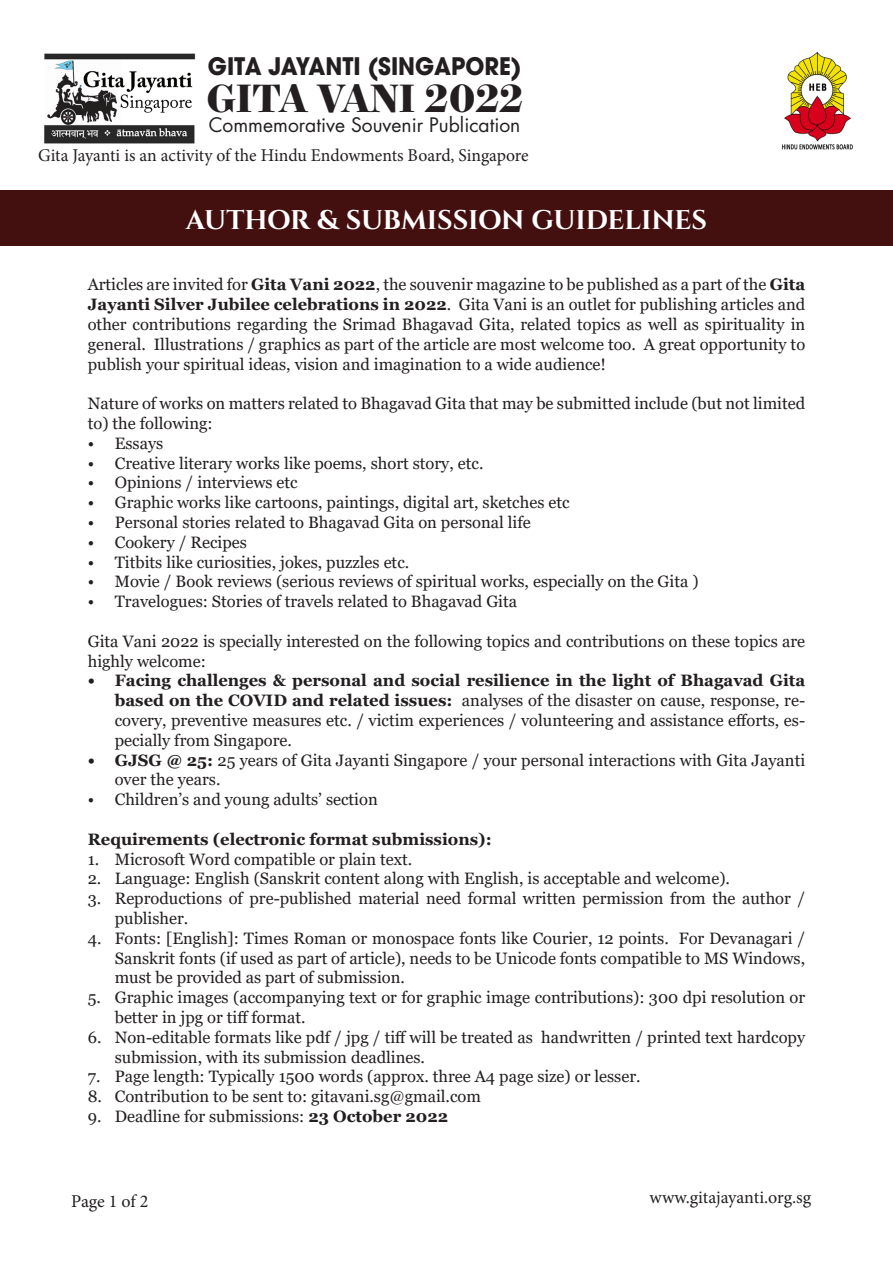
<style>
.page{position:relative;width:893px;height:1263px;background:#fff}
.page>*{position:absolute;margin:0;border:0;box-sizing:border-box;transform-origin:0 0}
.t1{font:700 45px "Surveyor Display";color:#231f20;scale:.93 1}
.t2{font:700 27px "Cinzel";letter-spacing:-.005em;color:#fff}
.t3{font:700 24px "Avant Garde";color:#231f20;scale:.93 1}
.t4{font:19.5px "Futura Std";color:#231f20}
.t5{font:18px "Minion Pro";letter-spacing:-.005em;color:#231f20}
.t6{font:16.5px/19.8px "Georgia";color:#231f20}
.t7{font:700 16.5px "Georgia";color:#231f20}
.s1{font-weight:700}
</style>
<div class="page">
<img style="left:44px;top:53px;width:151px;height:91px">
<img style="left:781px;top:51px;width:72px;height:99px">
<div style="left:0;top:191px;width:893px;height:55px;background:#440f0f"></div>
<h3 class="t3" style="left:208px;top:50px;width:338px">GITA JAYANTI (SINGAPORE)</h3>
<h1 class="t1" style="left:207px;top:70px;width:342px">GITA VANI 2022</h1>
<p class="t4" style="left:209px;top:113px;width:313px">Commemorative Souvenir Publication</p>
<p class="t5" style="left:38px;top:143px;width:492px">Gita Jayanti is an activity of the Hindu Endowments Board, Singapore</p>
<p class="t2" style="left:186px;top:204px;width:522px">AUTHOR &amp; SUBMISSION GUIDELINES</p>
<p class="t6" style="left:88px;top:275px;width:719px;text-align:justify">Articles are invited for <span class="s1">Gita Vani 2022</span>, the souvenir magazine to be published as a part of the <span class="s1">Gita Jayanti Silver Jubilee celebrations in 2022</span>. Gita Vani is an outlet for publishing articles and other contributions regarding the Srimad Bhagavad Gita, related topics as well as spirituality in general. Illustrations / graphics as part of the article are most welcome too. A great opportunity to publish your spiritual ideas, vision and imagination to a wide audience!</p>
<p class="t6" style="left:88px;top:394px;width:719px">Nature of works on matters related to Bhagavad Gita that may be submitted include (but not limited to) the following:</p>
<p class="t6" style="left:88px;top:433px;width:77px">• Essays</p>
<p class="t6" style="left:88px;top:453px;width:397px">• Creative literary works like poems, short story, etc.</p>
<p class="t6" style="left:88px;top:473px;width:212px">• Opinions / interviews etc</p>
<p class="t6" style="left:88px;top:493px;width:483px">• Graphic works like cartoons, paintings, digital art, sketches etc</p>
<p class="t6" style="left:88px;top:513px;width:445px">• Personal stories related to Bhagavad Gita on personal life</p>
<p class="t6" style="left:88px;top:532px;width:161px">• Cookery / Recipes</p>
<p class="t6" style="left:88px;top:552px;width:323px">• Titbits like curiosities, jokes, puzzles etc.</p>
<p class="t6" style="left:88px;top:572px;width:612px">• Movie / Book reviews (serious reviews of spiritual works, especially on the Gita )</p>
<p class="t6" style="left:88px;top:592px;width:431px">• Travelogues: Stories of travels related to Bhagavad Gita</p>
<p class="t6" style="left:88px;top:631px;width:719px">Gita Vani 2022 is specially interested on the following topics and contributions on these topics are highly welcome:</p>
<p class="t6" style="left:115px;top:671px;width:692px;text-align:justify;text-indent:-27px"><span class="s1">• Facing challenges &amp; personal and social resilience in the light of Bhagavad Gita based on the COVID and related issues:</span> analyses of the disaster on cause, response, re&shy;covery, preventive measures etc. / victim experiences / volunteering and assistance efforts, es&shy;pecially from Singapore.</p>
<p class="t6" style="left:115px;top:750px;width:692px;text-indent:-27px"><span class="s1">• GJSG @ 25:</span> 25 years of Gita Jayanti Singapore / your personal interactions with Gita Jayanti over the years.</p>
<p class="t6" style="left:88px;top:790px;width:291px">• Children’s and young adults’ section</p>
<p class="t7" style="left:88px;top:828px;width:405px">Requirements (electronic format submissions):</p>
<p class="t6" style="left:88px;top:849px;width:326px">1. Microsoft Word compatible or plain text.</p>
<p class="t6" style="left:88px;top:869px;width:644px">2. Language: English (Sanskrit content along with English, is acceptable and welcome).</p>
<p class="t6" style="left:115px;top:889px;width:692px;text-indent:-27px">3. Reproductions of pre-published material need formal written permission from the author / publisher.</p>
<p class="t6" style="left:115px;top:928px;width:692px;text-align:justify;text-indent:-27px">4. Fonts: [English]: Times Roman or monospace fonts like Courier, 12 points. For Devanagari / Sanskrit fonts (if used as part of article), needs to be Unicode fonts compatible to MS Windows, must be provided as part of submission.</p>
<p class="t6" style="left:115px;top:988px;width:692px;text-indent:-27px">5. Graphic images (accompanying text or for graphic image contributions): 300 dpi resolution or better in jpg or tiff format.</p>
<p class="t6" style="left:115px;top:1027px;width:692px;text-indent:-27px">6. Non-editable formats like pdf / jpg / tiff will be treated as handwritten / printed text hardcopy submission, with its submission deadlines.</p>
<p class="t6" style="left:88px;top:1067px;width:554px">7. Page length: Typically 1500 words (approx. three A4 page size) or lesser.</p>
<p class="t6" style="left:88px;top:1087px;width:395px">8. Contribution to be sent to: gitavani.sg@gmail.com</p>
<p class="t6" style="left:88px;top:1107px;width:362px">9. Deadline for submissions: <span class="s1">23 October 2022</span></p>
<p class="t5" style="left:71px;top:1189px;width:79px">Page 1 of 2</p>
<p class="t5" style="left:649px;top:1185px;width:163px">www.gitajayanti.org.sg</p>
</div>
